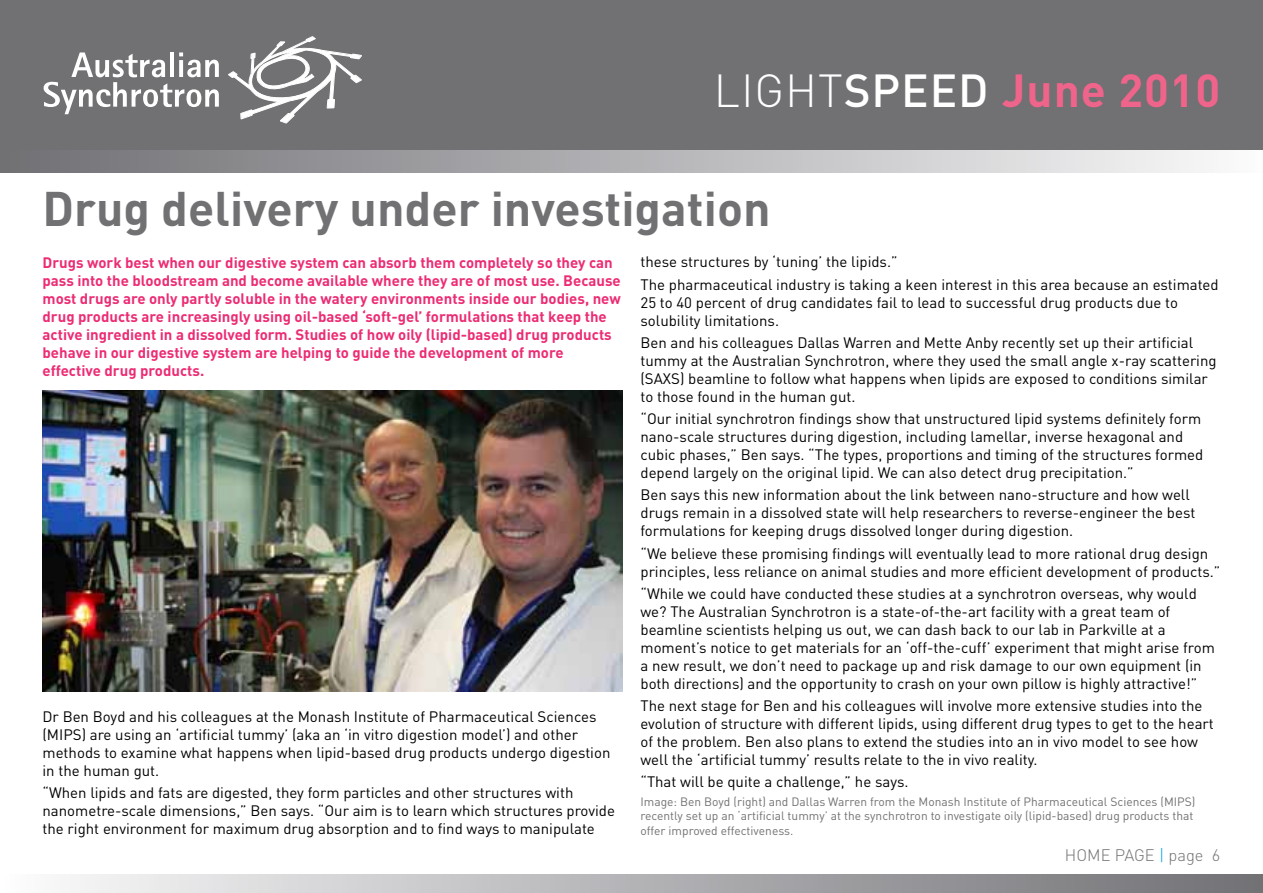
<style>
.page{position:relative;width:1263px;height:893px;background:#fff}
.page>*{position:absolute;margin:0;border:0;box-sizing:border-box;transform-origin:0 0}
.t1{font:700 48px "DIN";color:#717073}
.t2{font:700 45.75px "DIN";letter-spacing:.02em;color:#ef648a}
.t3{font:300 16.5px "DIN";color:#717073}
.t4{font:15px/18px "DIN";color:#000}
.t5{font:700 15px/18px "DIN";color:#ec2c74}
.t6{font:12px/14.4px "DIN";color:#717073}
.s1{font-weight:300;color:#fff}
.s2{font-weight:500;color:#fff}
.s3{color:#009ddc}
</style>
<div class="page">
<div style="left:0;top:875px;width:1263px;height:18px;background:linear-gradient(to right,#fbfbfc,#6f6e73)"></div>
<div style="left:0;top:0;width:1263px;height:152px;background:#717073"></div>
<svg style="left:44px;top:52px;width:175px;height:62px"></svg>
<svg style="left:228px;top:36px;width:134px;height:87px"></svg>
<div style="left:0;top:151px;width:1263px;height:21px;background:linear-gradient(to right,#6e6d72,#fafafb)"></div>
<img style="left:43px;top:390px;width:579px;height:301px">
<h2 class="t2" style="left:714px;top:60px;width:508px"><span class="s1">LIGHT</span><span class="s2">SPEED</span> June 2010</h2>
<h1 class="t1" style="left:43px;top:177px;width:729px">Drug delivery under investigation</h1>
<p class="t5" style="left:43px;top:253px;width:580px">Drugs work best when our digestive system can absorb them completely so they can pass into the bloodstream and become available where they are of most use. Because most drugs are only partly soluble in the watery environments inside our bodies, new drug products are increasingly using oil-based ‘soft-gel’ formulations that keep the active ingredient in a dissolved form. Studies of how oily (lipid-based) drug products behave in our digestive system are helping to guide the development of more effective drug products.</p>
<p class="t4" style="left:43px;top:707px;width:569px">Dr Ben Boyd and his colleagues at the Monash Institute of Pharmaceutical Sciences (MIPS) are using an ‘artificial tummy’ (aka an ‘in vitro digestion model’) and other methods to examine what happens when lipid-based drug products undergo digestion in the human gut.</p>
<p class="t4" style="left:43px;top:783px;width:574px">“When lipids and fats are digested, they form particles and other structures with nanometre-scale dimensions,” Ben says. “Our aim is to learn which structures provide the right environment for maximum drug absorption and to find ways to manipulate</p>
<p class="t4" style="left:640px;top:251px;width:580px;line-height:22.2px">these structures by ‘tuning’ the lipids.”<br>The pharmaceutical industry is taking a keen interest in this area because an estimated</p>
<p class="t4" style="left:640px;top:293px;width:539px">25 to 40 percent of drug candidates fail to lead to successful drug products due to solubility limitations.</p>
<p class="t4" style="left:640px;top:333px;width:578px">Ben and his colleagues Dallas Warren and Mette Anby recently set up their artificial tummy at the Australian Synchrotron, where they used the small angle x-ray scattering (SAXS) beamline to follow what happens when lipids are exposed to conditions similar to those found in the human gut.</p>
<p class="t4" style="left:640px;top:409px;width:564px">“Our initial synchrotron findings show that unstructured lipid systems definitely form nano-scale structures during digestion, including lamellar, inverse hexagonal and cubic phases,” Ben says. “The types, proportions and timing of the structures formed depend largely on the original lipid. We can also detect drug precipitation.”</p>
<p class="t4" style="left:640px;top:486px;width:556px">Ben says this new information about the link between nano-structure and how well drugs remain in a dissolved state will help researchers to reverse-engineer the best formulations for keeping drugs dissolved longer during digestion.</p>
<p class="t4" style="left:640px;top:544px;width:581px">“We believe these promising findings will eventually lead to more rational drug design principles, less reliance on animal studies and more efficient development of products.”</p>
<p class="t4" style="left:640px;top:584px;width:576px">“While we could have conducted these studies at a synchrotron overseas, why would we? The Australian Synchrotron is a state-of-the-art facility with a great team of beamline scientists helping us out, we can dash back to our lab in Parkville at a moment’s notice to get materials for an ‘off-the-cuff’ experiment that might arise from a new result, we don’t need to package up and risk damage to our own equipment (in both directions) and the opportunity to crash on your own pillow is highly attractive!”</p>
<p class="t4" style="left:640px;top:696px;width:575px">The next stage for Ben and his colleagues will involve more extensive studies into the evolution of structure with different lipids, using different drug types to get to the heart of the problem. Ben also plans to extend the studies into an in vivo model to see how well the ‘artificial tummy’ results relate to the in vivo reality.</p>
<p class="t4" style="left:640px;top:773px;width:270px">“That will be quite a challenge,” he says.</p>
<p class="t6" style="left:640px;top:794px;width:556px">Image: Ben Boyd (right) and Dallas Warren from the Monash Institute of Pharmaceutical Sciences (MIPS) recently set up an ‘artificial tummy’ at the synchrotron to investigate oily (lipid-based) drug products that offer improved effectiveness.</p>
<p class="t3" style="left:1065px;top:844px;width:157px">HOME PAGE <span class="s3">|</span> PAGE 6</p>
</div>
